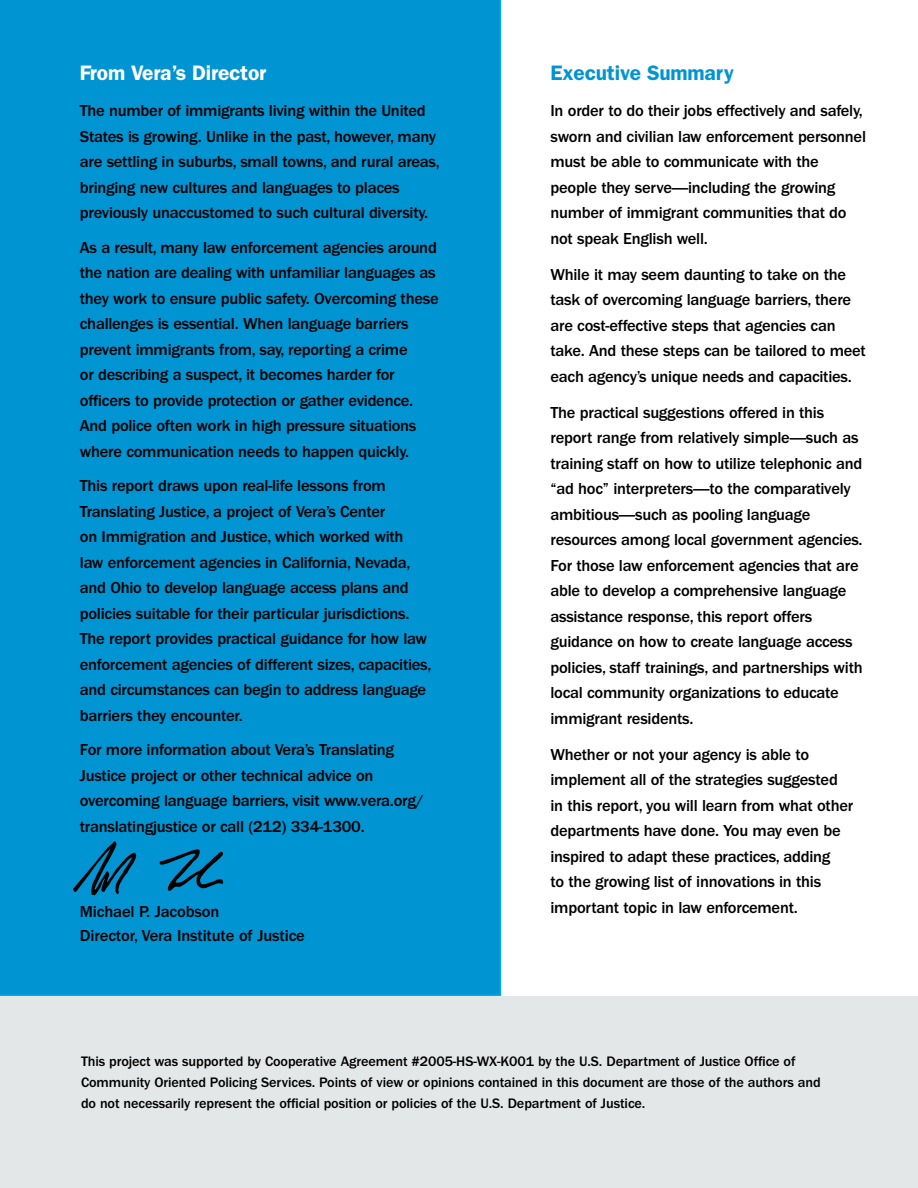
<style>
.page{position:relative;width:918px;height:1188px;background:#fff}
.page>*{position:absolute;margin:0;border:0;box-sizing:border-box;transform-origin:0 0}
.t1{font:600 21px "Franklin Gothic";letter-spacing:-.01em;color:#fff}
.t2{font:600 21px "Franklin Gothic";letter-spacing:-.01em;color:#0094d2}
.t3{font:500 16.5px/25.5px "Franklin Gothic";letter-spacing:-.015em;color:#000}
.t4{font:500 14.25px/21px "Franklin Gothic";letter-spacing:-.005em;color:#000}
</style>
<div class="page">
<div style="left:0;top:996px;width:918px;height:192px;background:#e4e7e8"></div>
<div style="left:0;top:0;width:501px;height:996px;background:#0094d2"></div>
<img style="left:57px;top:840px;width:175px;height:58px">
<p class="t1" style="left:80px;top:61px;width:188px">From Vera’s Director</p>
<p class="t3" style="left:80px;top:98px;width:362px">The number of immigrants living within the United States is growing. Unlike in the past, however, many are settling in suburbs, small towns, and rural areas, bringing new cultures and languages to places previously unaccustomed to such cultural diversity.</p>
<p class="t3" style="left:80px;top:235px;width:360px">As a result, many law enforcement agencies around the nation are dealing with unfamiliar languages as they work to ensure public safety. Overcoming these challenges is essential. When language barriers prevent immigrants from, say, reporting a crime<br>or describing a suspect, it becomes harder for officers to provide protection or gather evidence.<br>And police often work in high pressure situations where communication needs to happen quickly.</p>
<p class="t3" style="left:80px;top:473px;width:353px">This report draws upon real-life lessons from Translating Justice, a project of Vera’s Center<br>on Immigration and Justice, which worked with<br>law enforcement agencies in California, Nevada, and Ohio to develop language access plans and policies suitable for their particular jurisdictions.<br>The report provides practical guidance for how law enforcement agencies of different sizes, capacities, and circumstances can begin to address language barriers they encounter.</p>
<p class="t3" style="left:80px;top:737px;width:345px">For more information about Vera’s Translating Justice project or other technical advice on overcoming language barriers, visit www.vera.org/ translatingjustice or call (212) 334-1300.</p>
<p class="t3" style="left:80px;top:899px;width:227px;line-height:24px">Michael P. Jacobson<br>Director, Vera Institute of Justice</p>
<p class="t2" style="left:550px;top:61px;width:185px">Executive Summary</p>
<p class="t3" style="left:550px;top:98px;width:317px">In order to do their jobs effectively and safely, sworn and civilian law enforcement personnel must be able to communicate with the people they serve—including the growing number of immigrant communities that do not speak English well.</p>
<p class="t3" style="left:550px;top:262px;width:317px">While it may seem daunting to take on the task of overcoming language barriers, there are cost-effective steps that agencies can take. And these steps can be tailored to meet each agency’s unique needs and capacities.</p>
<p class="t3" style="left:550px;top:400px;width:314px">The practical suggestions offered in this report range from relatively simple—such as training staff on how to utilize telephonic and “ad hoc” interpreters—to the comparatively ambitious—such as pooling language resources among local government agencies.<br>For those law enforcement agencies that are able to develop a comprehensive language assistance response, this report offers guidance on how to create language access policies, staff trainings, and partnerships with local community organizations to educate immigrant residents.</p>
<p class="t3" style="left:550px;top:742px;width:304px">Whether or not your agency is able to implement all of the strategies suggested in this report, you will learn from what other departments have done. You may even be inspired to adapt these practices, adding<br>to the growing list of innovations in this important topic in law enforcement.</p>
<p class="t4" style="left:81px;top:1051px;width:741px">This project was supported by Cooperative Agreement #2005-HS-WX-K001 by the U.S. Department of Justice Office of<br>Community Oriented Policing Services. Points of view or opinions contained in this document are those of the authors and do not necessarily represent the official position or policies of the U.S. Department of Justice.</p>
</div>
